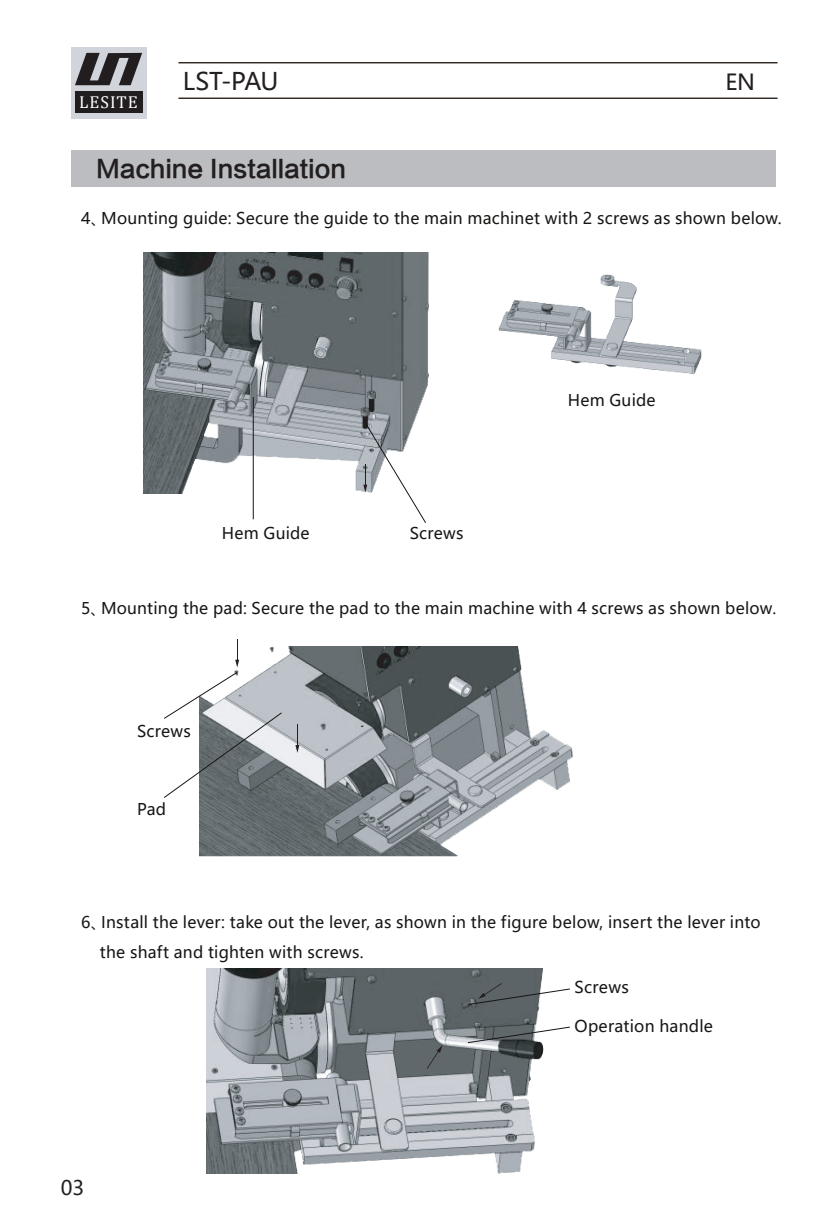
<style>
.page{position:relative;width:828px;height:1225px;background:#fff}
.page>*{position:absolute;margin:0;border:0;box-sizing:border-box;transform-origin:0 0}
.t1{font:24.2px "Microsoft Ya Hei";letter-spacing:-.02em;color:#231f20}
.t2{font:24px "FZLTCHJW GB1 0";letter-spacing:-.01em;color:#231f20}
.t3{font:22px "Microsoft Ya Hei";color:#231f20}
.t4{font:20px "Microsoft Ya Hei";color:#231f20}
.t5{font:17.2px "Cambria Math";letter-spacing:.06em;color:#fff}
.t6{font:16.2px "Microsoft Ya Hei";letter-spacing:.015em;color:#161615}
.t7{font:16px/29.8px "Microsoft Ya Hei";letter-spacing:.015em;color:#161615}
</style>
<div class="page">
<img style="left:199px;top:646px;width:374px;height:210px">
<img style="left:498px;top:274px;width:204px;height:100px">
<img style="left:143px;top:252px;width:286px;height:241px">
<img style="left:178px;top:62px;width:600px;height:37px">
<div style="left:71px;top:47px;width:75px;height:71px;background:#d1d4da"></div>
<svg style="left:75px;top:53px;width:67px;height:32px"></svg>
<div style="left:75px;top:91px;width:67px;height:22px;background:#221e1f"></div>
<div style="left:71px;top:150px;width:704px;height:37px;background:#bcbdc0"></div>
<hr style="left:253px;top:397px;width:1px;height:122px;background:#161615">
<svg style="left:363px;top:422px;width:64px;height:101px"></svg>
<svg style="left:164px;top:639px;width:119px;height:160px"></svg>
<svg style="left:295px;top:725px;width:4px;height:28px"></svg>
<img style="left:206px;top:968px;width:338px;height:205px">
<svg style="left:427px;top:1045px;width:15px;height:24px"></svg>
<svg style="left:467px;top:983px;width:103px;height:22px"></svg>
<svg style="left:467px;top:1026px;width:103px;height:17px"></svg>
<p class="t5" style="left:79px;top:92px;width:60px">LESITE</p>
<h1 class="t1" style="left:183px;top:65px;width:97px">LST-PAU</h1>
<h3 class="t3" style="left:725px;top:67px;width:31px">EN</h3>
<h2 class="t2" style="left:96px;top:155px;width:251px">Machine Installation</h2>
<p class="t7" style="left:81px;top:203px;width:702px">4、Mounting guide: Secure the guide to the main machinet with 2 screws as shown below.</p>
<p class="t7" style="left:222px;top:518px;width:89px">Hem Guide</p>
<p class="t7" style="left:410px;top:518px;width:55px">Screws</p>
<p class="t7" style="left:568px;top:384px;width:89px">Hem Guide</p>
<p class="t7" style="left:81px;top:593px;width:696px">5、Mounting the pad: Secure the pad to the main machine with 4 screws as shown below.</p>
<p class="t7" style="left:137px;top:716px;width:55px">Screws</p>
<p class="t7" style="left:137px;top:794px;width:31px">Pad</p>
<p class="t7" style="left:100px;top:907px;width:662px;text-indent:-19px">6、Install the lever: take out the lever, as shown in the figure below, insert the lever into the shaft and tighten with screws.</p>
<p class="t4" style="left:61px;top:1174px;width:25px">03</p>
<p class="t6" style="left:574px;top:976px;width:56px">Screws</p>
<p class="t6" style="left:574px;top:1015px;width:140px">Operation handle</p>
</div>
